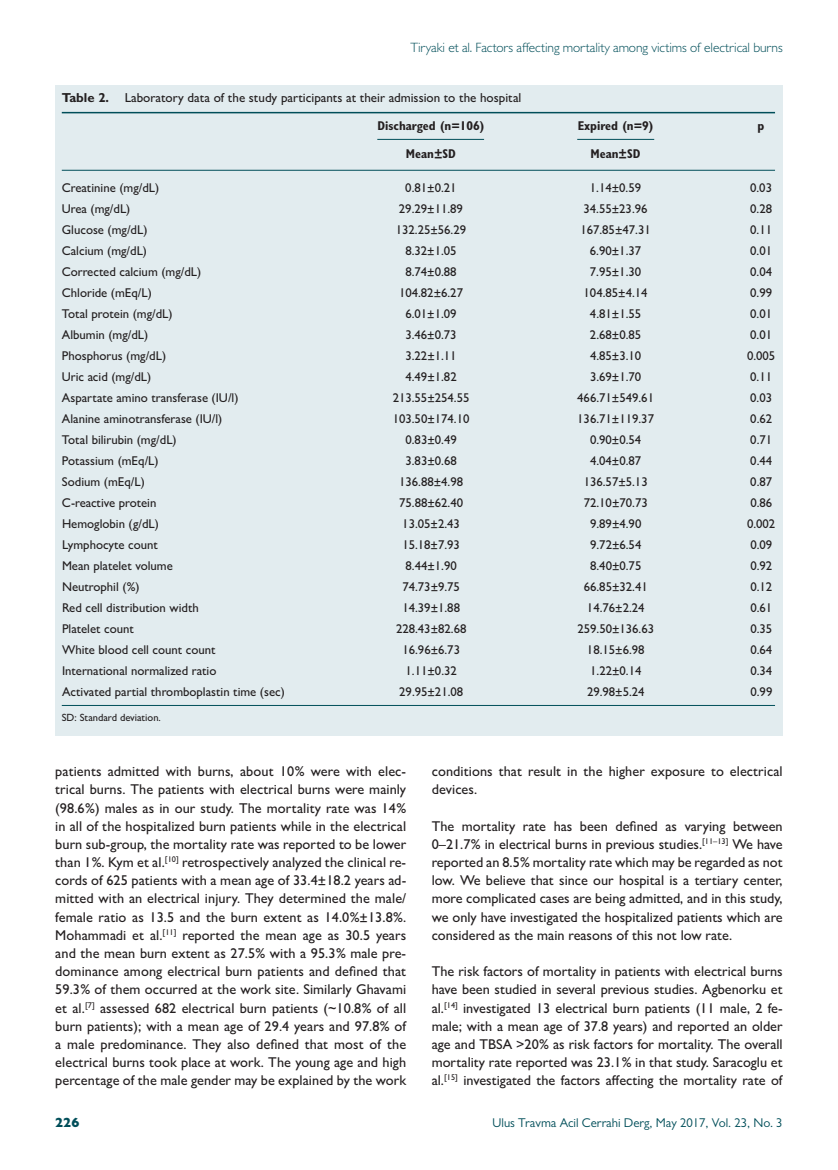
<style>
.page{position:relative;width:838px;height:1170px;background:#fff}
.page>*{position:absolute;margin:0;border:0;box-sizing:border-box;transform-origin:0 0}
.t1{font:500 14.25px/18.1px "Gill Sans MT Pro";color:#231f20;text-align:justify}
.t2{font:300 13.5px "Gill Sans MT Pro";letter-spacing:-.005em;color:#004e59}
.t3{font:800 13.5px "Gill Sans MT Pro";color:#004e59}
.t4{font:500 13.05px "Gill Sans MT Pro";color:#231f20}
.t5{font:500 12.75px "Gill Sans MT Pro";color:#231f20}
.t6{font:12.75px "Gill Sans MT Pro";color:#004e59}
.t7{font:700 condensed 12.75px "Gill Sans MT Pro";color:#231f20}
.t8{font:500 10.5px "Gill Sans MT Pro";color:#231f20}
.s1{font-weight:700}
</style>
<div class="page">
<div style="left:55px;top:85px;width:727px;height:650px;background:#e2ecef"></div>
<hr style="left:62px;top:112px;width:713px;height:1px;background:#004e59">
<hr style="left:377px;top:139px;width:107px;height:1px;background:#004e59">
<hr style="left:577px;top:139px;width:77px;height:1px;background:#004e59">
<hr style="left:62px;top:170px;width:713px;height:1px;background:#004e59">
<hr style="left:62px;top:705px;width:713px;height:1px;background:#004e59">
<p class="t2" style="left:410px;top:39px;width:374px">Tiryaki et al. Factors affecting mortality among victims of electrical burns</p>
<p class="t4" style="left:62px;top:89px;width:461px"><span class="s1">Table 2.</span> Laboratory data of the study participants at their admission to the hospital</p>
<p class="t7" style="left:377px;top:118px;width:108px">Discharged (n=106)</p>
<p class="t7" style="left:577px;top:118px;width:77px">Expired (n=9)</p>
<p class="t7" style="left:757px;top:118px;width:8px">p</p>
<p class="t7" style="left:406px;top:146px;width:52px">Mean±SD</p>
<p class="t7" style="left:590px;top:146px;width:52px">Mean±SD</p>
<p class="t5" style="left:62px;top:180px;width:99px">Creatinine (mg/dL)</p>
<p class="t5" style="left:405px;top:180px;width:53px">0.81±0.21</p>
<p class="t5" style="left:590px;top:180px;width:53px">1.14±0.59</p>
<p class="t5" style="left:750px;top:180px;width:23px">0.03</p>
<p class="t5" style="left:62px;top:201px;width:70px">Urea (mg/dL)</p>
<p class="t5" style="left:399px;top:201px;width:66px">29.29±11.89</p>
<p class="t5" style="left:583px;top:201px;width:66px">34.55±23.96</p>
<p class="t5" style="left:750px;top:201px;width:23px">0.28</p>
<p class="t5" style="left:62px;top:222px;width:87px">Glucose (mg/dL)</p>
<p class="t5" style="left:396px;top:222px;width:72px">132.25±56.29</p>
<p class="t5" style="left:580px;top:222px;width:72px">167.85±47.31</p>
<p class="t5" style="left:750px;top:222px;width:23px">0.11</p>
<p class="t5" style="left:62px;top:243px;width:87px">Calcium (mg/dL)</p>
<p class="t5" style="left:405px;top:243px;width:53px">8.32±1.05</p>
<p class="t5" style="left:590px;top:243px;width:53px">6.90±1.37</p>
<p class="t5" style="left:750px;top:243px;width:23px">0.01</p>
<p class="t5" style="left:62px;top:264px;width:141px">Corrected calcium (mg/dL)</p>
<p class="t5" style="left:405px;top:264px;width:53px">8.74±0.88</p>
<p class="t5" style="left:590px;top:264px;width:53px">7.95±1.30</p>
<p class="t5" style="left:750px;top:264px;width:23px">0.04</p>
<p class="t5" style="left:62px;top:285px;width:92px">Chloride (mEq/L)</p>
<p class="t5" style="left:399px;top:285px;width:66px">104.82±6.27</p>
<p class="t5" style="left:583px;top:285px;width:66px">104.85±4.14</p>
<p class="t5" style="left:750px;top:285px;width:23px">0.99</p>
<p class="t5" style="left:62px;top:306px;width:112px">Total protein (mg/dL)</p>
<p class="t5" style="left:405px;top:306px;width:53px">6.01±1.09</p>
<p class="t5" style="left:590px;top:306px;width:53px">4.81±1.55</p>
<p class="t5" style="left:750px;top:306px;width:23px">0.01</p>
<p class="t5" style="left:62px;top:327px;width:88px">Albumin (mg/dL)</p>
<p class="t5" style="left:405px;top:327px;width:53px">3.46±0.73</p>
<p class="t5" style="left:590px;top:327px;width:53px">2.68±0.85</p>
<p class="t5" style="left:750px;top:327px;width:23px">0.01</p>
<p class="t5" style="left:62px;top:348px;width:106px">Phosphorus (mg/dL)</p>
<p class="t5" style="left:405px;top:348px;width:53px">3.22±1.11</p>
<p class="t5" style="left:590px;top:348px;width:53px">4.85±3.10</p>
<p class="t5" style="left:747px;top:348px;width:30px">0.005</p>
<p class="t5" style="left:62px;top:369px;width:91px">Uric acid (mg/dL)</p>
<p class="t5" style="left:405px;top:369px;width:53px">4.49±1.82</p>
<p class="t5" style="left:590px;top:369px;width:53px">3.69±1.70</p>
<p class="t5" style="left:750px;top:369px;width:23px">0.11</p>
<p class="t5" style="left:62px;top:390px;width:178px">Aspartate amino transferase (IU/l)</p>
<p class="t5" style="left:393px;top:390px;width:78px">213.55±254.55</p>
<p class="t5" style="left:577px;top:390px;width:78px">466.71±549.61</p>
<p class="t5" style="left:750px;top:390px;width:23px">0.03</p>
<p class="t5" style="left:62px;top:411px;width:162px">Alanine aminotransferase (IU/l)</p>
<p class="t5" style="left:393px;top:411px;width:78px">103.50±174.10</p>
<p class="t5" style="left:577px;top:411px;width:78px">136.71±119.37</p>
<p class="t5" style="left:750px;top:411px;width:23px">0.62</p>
<p class="t5" style="left:62px;top:432px;width:116px">Total bilirubin (mg/dL)</p>
<p class="t5" style="left:405px;top:432px;width:53px">0.83±0.49</p>
<p class="t5" style="left:590px;top:432px;width:53px">0.90±0.54</p>
<p class="t5" style="left:750px;top:432px;width:23px">0.71</p>
<p class="t5" style="left:62px;top:453px;width:98px">Potassium (mEq/L)</p>
<p class="t5" style="left:405px;top:453px;width:53px">3.83±0.68</p>
<p class="t5" style="left:590px;top:453px;width:53px">4.04±0.87</p>
<p class="t5" style="left:750px;top:453px;width:23px">0.44</p>
<p class="t5" style="left:62px;top:474px;width:84px">Sodium (mEq/L)</p>
<p class="t5" style="left:399px;top:474px;width:66px">136.88±4.98</p>
<p class="t5" style="left:583px;top:474px;width:66px">136.57±5.13</p>
<p class="t5" style="left:750px;top:474px;width:23px">0.87</p>
<p class="t5" style="left:62px;top:495px;width:96px">C-reactive protein</p>
<p class="t5" style="left:399px;top:495px;width:66px">75.88±62.40</p>
<p class="t5" style="left:583px;top:495px;width:66px">72.10±70.73</p>
<p class="t5" style="left:750px;top:495px;width:23px">0.86</p>
<p class="t5" style="left:62px;top:516px;width:98px">Hemoglobin (g/dL)</p>
<p class="t5" style="left:402px;top:516px;width:59px">13.05±2.43</p>
<p class="t5" style="left:590px;top:516px;width:53px">9.89±4.90</p>
<p class="t5" style="left:747px;top:516px;width:30px">0.002</p>
<p class="t5" style="left:62px;top:537px;width:97px">Lymphocyte count</p>
<p class="t5" style="left:402px;top:537px;width:59px">15.18±7.93</p>
<p class="t5" style="left:590px;top:537px;width:53px">9.72±6.54</p>
<p class="t5" style="left:750px;top:537px;width:23px">0.09</p>
<p class="t5" style="left:62px;top:558px;width:112px">Mean platelet volume</p>
<p class="t5" style="left:405px;top:558px;width:53px">8.44±1.90</p>
<p class="t5" style="left:590px;top:558px;width:53px">8.40±0.75</p>
<p class="t5" style="left:750px;top:558px;width:23px">0.92</p>
<p class="t5" style="left:62px;top:579px;width:79px">Neutrophil (%)</p>
<p class="t5" style="left:402px;top:579px;width:59px">74.73±9.75</p>
<p class="t5" style="left:584px;top:579px;width:66px">66.85±32.41</p>
<p class="t5" style="left:750px;top:579px;width:23px">0.12</p>
<p class="t5" style="left:62px;top:600px;width:138px">Red cell distribution width</p>
<p class="t5" style="left:402px;top:600px;width:59px">14.39±1.88</p>
<p class="t5" style="left:587px;top:600px;width:59px">14.76±2.24</p>
<p class="t5" style="left:750px;top:600px;width:23px">0.61</p>
<p class="t5" style="left:62px;top:621px;width:73px">Platelet count</p>
<p class="t5" style="left:396px;top:621px;width:72px">228.43±82.68</p>
<p class="t5" style="left:577px;top:621px;width:78px">259.50±136.63</p>
<p class="t5" style="left:750px;top:621px;width:23px">0.35</p>
<p class="t5" style="left:62px;top:642px;width:155px">White blood cell count count</p>
<p class="t5" style="left:402px;top:642px;width:59px">16.96±6.73</p>
<p class="t5" style="left:587px;top:642px;width:59px">18.15±6.98</p>
<p class="t5" style="left:750px;top:642px;width:23px">0.64</p>
<p class="t5" style="left:62px;top:663px;width:156px">International normalized ratio</p>
<p class="t5" style="left:405px;top:663px;width:53px">1.11±0.32</p>
<p class="t5" style="left:590px;top:663px;width:53px">1.22±0.14</p>
<p class="t5" style="left:750px;top:663px;width:23px">0.34</p>
<p class="t5" style="left:62px;top:684px;width:224px">Activated partial thromboplastin time (sec)</p>
<p class="t5" style="left:399px;top:684px;width:66px">29.95±21.08</p>
<p class="t5" style="left:587px;top:684px;width:59px">29.98±5.24</p>
<p class="t5" style="left:750px;top:684px;width:23px">0.99</p>
<p class="t8" style="left:62px;top:711px;width:101px">SD: Standard deviation.</p>
<p class="t1" style="left:55px;top:762px;width:352px">patients admitted with burns, about 10% were with elec&shy;trical burns. The patients with electrical burns were mainly (98.6%) males as in our study. The mortality rate was 14% in all of the hospitalized burn patients while in the electrical burn sub-group, the mortality rate was reported to be lower than 1%. Kym et al.<sup>[10]</sup> retrospectively analyzed the clinical re&shy;cords of 625 patients with a mean age of 33.4±18.2 years ad&shy;mitted with an electrical injury. They determined the male/ female ratio as 13.5 and the burn extent as 14.0%±13.8%.<br>Mohammadi et al.<sup>[11]</sup> reported the mean age as 30.5 years and the mean burn extent as 27.5% with a 95.3% male pre&shy;dominance among electrical burn patients and defined that 59.3% of them occurred at the work site. Similarly Ghavami et al.<sup>[7]</sup> assessed 682 electrical burn patients (~10.8% of all burn patients); with a mean age of 29.4 years and 97.8% of a male predominance. They also defined that most of the electrical burns took place at work. The young age and high percentage of the male gender may be explained by the work</p>
<p class="t1" style="left:432px;top:762px;width:352px">conditions that result in the higher exposure to electrical devices.</p>
<p class="t1" style="left:432px;top:816px;width:352px">The mortality rate has been defined as varying between 0–21.7% in electrical burns in previous studies.<sup>[11–13]</sup> We have reported an 8.5% mortality rate which may be regarded as not low. We believe that since our hospital is a tertiary center, more complicated cases are being admitted, and in this study, we only have investigated the hospitalized patients which are considered as the main reasons of this not low rate.</p>
<p class="t1" style="left:432px;top:962px;width:352px">The risk factors of mortality in patients with electrical burns have been studied in several previous studies. Agbenorku et al.<sup>[14]</sup> investigated 13 electrical burn patients (11 male, 2 fe&shy;male; with a mean age of 37.8 years) and reported an older age and TBSA &gt;20% as risk factors for mortality. The overall mortality rate reported was 23.1% in that study. Saracoglu et al.<sup>[15]</sup> investigated the factors affecting the mortality rate of</p>
<p class="t3" style="left:55px;top:1114px;width:26px">226</p>
<p class="t6" style="left:492px;top:1115px;width:291px">Ulus Travma Acil Cerrahi Derg, May 2017, Vol. 23, No. 3</p>
</div>
